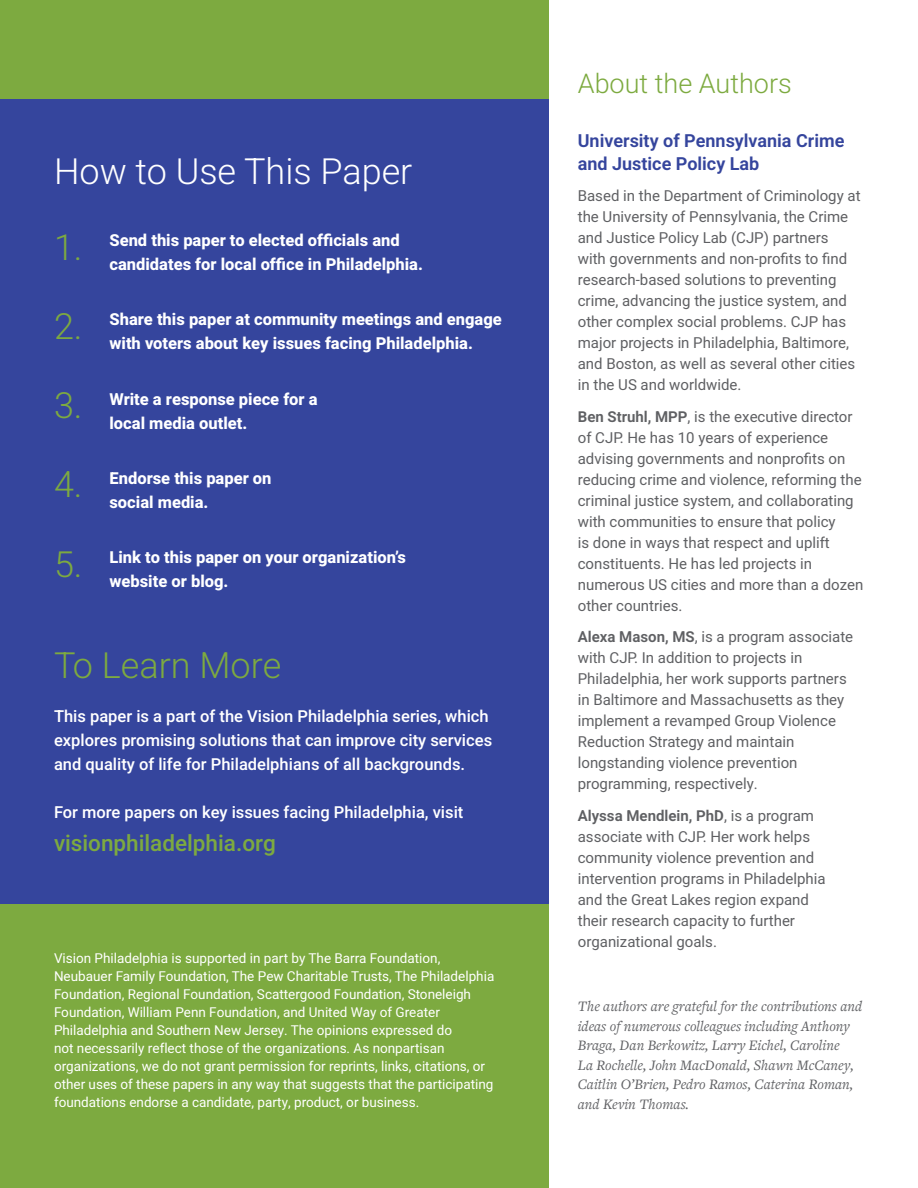
<style>
.page{position:relative;width:918px;height:1188px;background:#fff}
.page>*{position:absolute;margin:0;border:0;box-sizing:border-box;transform-origin:0 0}
.t1{font:300 36px "Heebo";color:#fff}
.t2{font:300 36px "Heebo";color:#7daa40}
.t3{font:300 27px "Heebo";color:#7daa40}
.t4{font:500 22.5px "Heebo";color:#7daa40}
.t5{font:600 18px/22.5px "Heebo";color:#35459d}
.t6{font:800 16.5px/24px "Heebo";color:#fff}
.t7{font:500 16.5px/24px "Heebo";color:#fff}
.t8{font:15px/21px "Heebo";color:#5f6063}
.t9{font:italic 15px/19.5px "Freight Text Pro";color:#5f6063}
.t10{font:13.5px/18px "Heebo";color:#fff}
.s1{font-weight:300;font-size:36px;color:#7daa40}
.s2{font-weight:600}
</style>
<div class="page">
<div style="left:0;top:0;width:549px;height:1188px;background:#7daa40"></div>
<div style="left:0;top:99px;width:549px;height:805px;background:#35459d"></div>
<p class="t1" style="left:54px;top:146px;width:360px">How to Use This Paper</p>
<p class="t6" style="left:110px;top:228px;width:315px;text-indent:-56px"><span class="s1">1.</span> Send this paper to elected officials and candidates for local office in Philadelphia.</p>
<p class="t6" style="left:110px;top:308px;width:394px;text-indent:-56px"><span class="s1">2.</span> Share this paper at community meetings and engage with voters about key issues facing Philadelphia.</p>
<p class="t6" style="left:110px;top:387px;width:210px;text-indent:-56px"><span class="s1">3.</span> Write a response piece for a local media outlet.</p>
<p class="t6" style="left:54px;top:466px;width:219px;text-align:center"><span class="s1">4.</span> Endorse this paper on social media.</p>
<p class="t6" style="left:110px;top:545px;width:298px;text-indent:-56px"><span class="s1">5.</span> Link to this paper on your organization’s website or blog.</p>
<p class="t2" style="left:54px;top:640px;width:229px">To Learn More</p>
<p class="t7" style="left:54px;top:704px;width:440px">This paper is a part of the Vision Philadelphia series, which explores promising solutions that can improve city services and quality of life for Philadelphians of all backgrounds.</p>
<p class="t7" style="left:54px;top:800px;width:411px">For more papers on key issues facing Philadelphia, visit</p>
<p class="t4" style="left:54px;top:827px;width:223px">visionphiladelphia.org</p>
<p class="t10" style="left:54px;top:949px;width:442px">Vision Philadelphia is supported in part by The Barra Foundation, Neubauer Family Foundation, The Pew Charitable Trusts, The Philadelphia Foundation, Regional Foundation, Scattergood Foundation, Stoneleigh Foundation, William Penn Foundation, and United Way of Greater Philadelphia and Southern New Jersey. The opinions expressed do<br>not necessarily reflect those of the organizations. As nonpartisan organizations, we do not grant permission for reprints, links, citations, or other uses of these papers in any way that suggests that the participating foundations endorse a candidate, party, product, or business.</p>
<p class="t3" style="left:578px;top:65px;width:216px">About the Authors</p>
<p class="t5" style="left:578px;top:129px;width:268px">University of Pennsylvania Crime and Justice Policy Lab</p>
<p class="t8" style="left:578px;top:185px;width:284px">Based in the Department of Criminology at the University of Pennsylvania, the Crime and Justice Policy Lab (CJP) partners<br>with governments and non-profits to find research-based solutions to preventing crime, advancing the justice system, and other complex social problems. CJP has major projects in Philadelphia, Baltimore, and Boston, as well as several other cities in the US and worldwide.</p>
<p class="t8" style="left:578px;top:406px;width:287px"><span class="s2">Ben Struhl, MPP</span>, is the executive director of CJP. He has 10 years of experience advising governments and nonprofits on reducing crime and violence, reforming the criminal justice system, and collaborating with communities to ensure that policy<br>is done in ways that respect and uplift constituents. He has led projects in numerous US cities and more than a dozen other countries.</p>
<p class="t8" style="left:578px;top:626px;width:277px"><span class="s2">Alexa Mason, MS</span>, is a program associate with CJP. In addition to projects in Philadelphia, her work supports partners in Baltimore and Massachusetts as they implement a revamped Group Violence Reduction Strategy and maintain longstanding violence prevention programming, respectively.</p>
<p class="t8" style="left:578px;top:805px;width:249px"><span class="s2">Alyssa Mendlein, PhD</span>, is a program associate with CJP. Her work helps community violence prevention and intervention programs in Philadelphia and the Great Lakes region expand their research capacity to further organizational goals.</p>
<p class="t9" style="left:578px;top:996px;width:286px">The authors are grateful for the contributions and ideas of numerous colleagues including Anthony Braga, Dan Berkowitz, Larry Eichel, Caroline<br>La Rochelle, John MacDonald, Shawn McCaney, Caitlin O’Brien, Pedro Ramos, Caterina Roman, and Kevin Thomas.</p>
</div>
